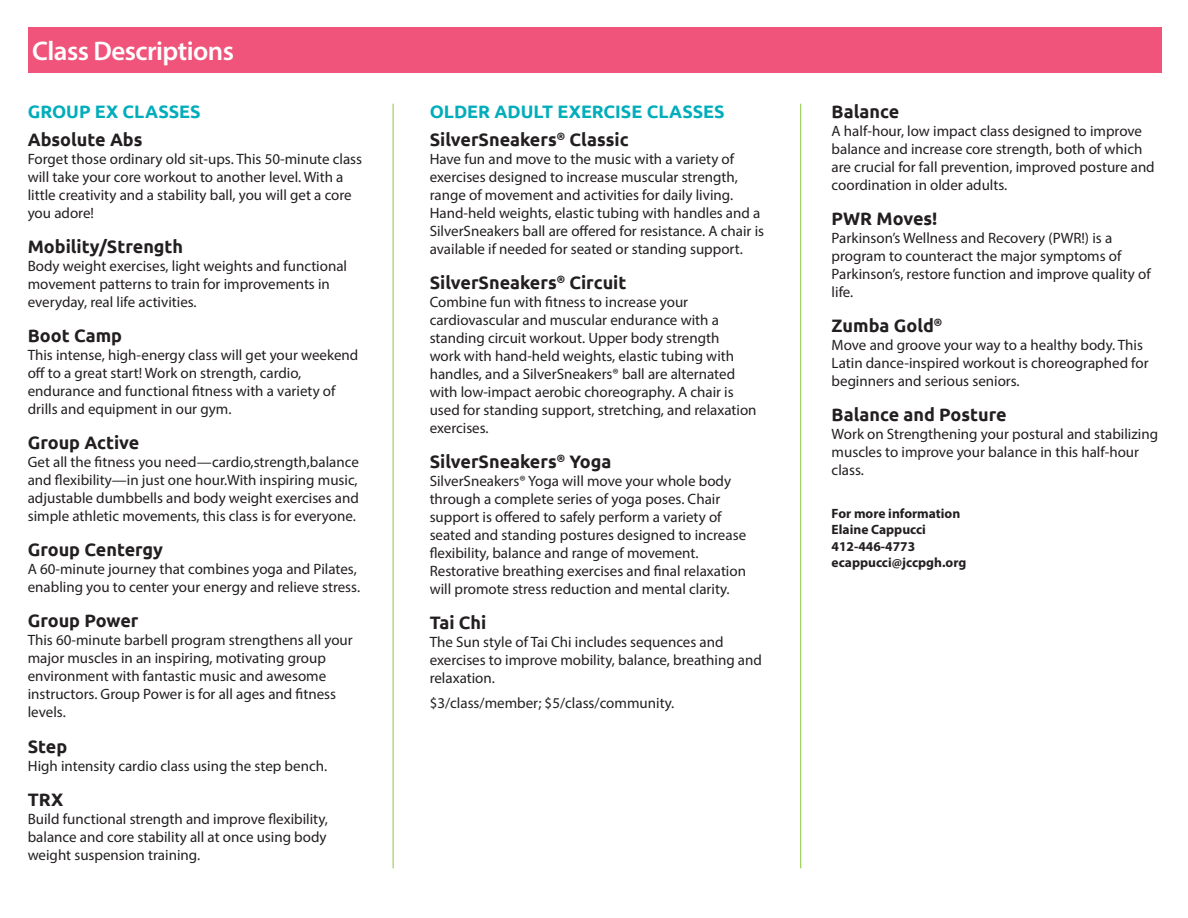
<style>
.page{position:relative;width:1188px;height:918px;background:#fff}
.page>*{position:absolute;margin:0;border:0;box-sizing:border-box;transform-origin:0 0}
.t1{font:600 27px "Myriad Pro";letter-spacing:-.02em;color:#fff}
.t2{font:700 18px "Ubuntu";color:#231f20}
.t3{font:700 18px/28.3px "Ubuntu";color:#00adbb}
.t4{font:15px/18px "Myriad Pro";color:#231f20}
.t5{font:700 13.5px/16.2px "Myriad Pro";color:#231f20}
.s1{color:#231f20}
</style>
<div class="page">
<div style="left:28px;top:27px;width:1134px;height:45px;background:#f0547b"></div>
<hr style="left:393px;top:104px;width:1px;height:764px;background:#8bc63e">
<hr style="left:800px;top:104px;width:1px;height:764px;background:#8bc63e">
<h1 class="t1" style="left:32px;top:34px;width:203px">Class Descriptions</h1>
<p class="t3" style="left:28px;top:97px;width:174px">GROUP EX CLASSES</p>
<p class="t2" style="left:28px;top:129px;width:116px">Absolute Abs</p>
<p class="t4" style="left:28px;top:150px;width:336px">Forget those ordinary old sit-ups. This 50-minute class will take your core workout to another level. With a little creativity and a stability ball, you will get a core you adore!</p>
<p class="t2" style="left:28px;top:236px;width:157px">Mobility/Strength</p>
<p class="t4" style="left:28px;top:257px;width:321px">Body weight exercises, light weights and functional movement patterns to train for improvements in everyday, real life activities.</p>
<p class="t2" style="left:28px;top:325px;width:96px">Boot Camp</p>
<p class="t4" style="left:28px;top:346px;width:332px">This intense, high-energy class will get your weekend off to a great start! Work on strength, cardio, endurance and functional fitness with a variety of drills and equipment in our gym.</p>
<p class="t2" style="left:28px;top:432px;width:113px">Group Active</p>
<p class="t4" style="left:28px;top:453px;width:333px;text-align:justify">Get all the fitness you need—cardio,strength,balance and flexibility—in just one hour.With inspiring music, adjustable dumbbells and body weight exercises and simple athletic movements, this class is for everyone.</p>
<p class="t2" style="left:28px;top:539px;width:137px">Group Centergy</p>
<p class="t4" style="left:28px;top:560px;width:334px">A 60-minute journey that combines yoga and Pilates, enabling you to center your energy and relieve stress.</p>
<p class="t2" style="left:28px;top:610px;width:112px">Group Power</p>
<p class="t4" style="left:28px;top:631px;width:327px">This 60-minute barbell program strengthens all your major muscles in an inspiring, motivating group environment with fantastic music and awesome instructors. Group Power is for all ages and fitness levels.</p>
<p class="t2" style="left:28px;top:735px;width:41px">Step</p>
<p class="t4" style="left:28px;top:756px;width:301px">High intensity cardio class using the step bench.</p>
<p class="t2" style="left:28px;top:788px;width:37px">TRX</p>
<p class="t4" style="left:28px;top:809px;width:302px;text-align:justify">Build functional strength and improve flexibility, balance and core stability all at once using body weight suspension training.</p>
<p class="t3" style="left:430px;top:97px;width:296px">OLDER ADULT EXERCISE CLASSES<br><span class="s1">SilverSneakers</span><sup>®</sup> <span class="s1">Classic</span></p>
<p class="t4" style="left:430px;top:150px;width:336px">Have fun and move to the music with a variety of exercises designed to increase muscular strength, range of movement and activities for daily living.<br>Hand-held weights, elastic tubing with handles and a SilverSneakers ball are offered for resistance. A chair is available if needed for seated or standing support.</p>
<p class="t2" style="left:430px;top:272px;width:198px">SilverSneakers<sup>®</sup> Circuit</p>
<p class="t4" style="left:430px;top:293px;width:328px">Combine fun with fitness to increase your cardiovascular and muscular endurance with a standing circuit workout. Upper body strength<br>work with hand-held weights, elastic tubing with handles, and a SilverSneakers® ball are alternated with low-impact aerobic choreography. A chair is used for standing support, stretching, and relaxation exercises.</p>
<p class="t2" style="left:430px;top:451px;width:183px">SilverSneakers<sup>®</sup> Yoga</p>
<p class="t4" style="left:430px;top:472px;width:318px">SilverSneakers® Yoga will move your whole body through a complete series of yoga poses. Chair support is offered to safely perform a variety of seated and standing postures designed to increase flexibility, balance and range of movement.<br>Restorative breathing exercises and final relaxation will promote stress reduction and mental clarity.</p>
<p class="t2" style="left:430px;top:612px;width:58px">Tai Chi</p>
<p class="t4" style="left:430px;top:633px;width:334px">The Sun style of Tai Chi includes sequences and exercises to improve mobility, balance, breathing and relaxation.</p>
<p class="t4" style="left:430px;top:694px;width:246px">$3/class/member; $5/class/community.</p>
<p class="t2" style="left:832px;top:100px;width:69px">Balance</p>
<p class="t4" style="left:832px;top:121px;width:325px">A half-hour, low impact class designed to improve balance and increase core strength, both of which are crucial for fall prevention, improved posture and coordination in older adults.</p>
<p class="t2" style="left:832px;top:207px;width:107px">PWR Moves!</p>
<p class="t4" style="left:832px;top:228px;width:321px">Parkinson’s Wellness and Recovery (PWR!) is a program to counteract the major symptoms of Parkinson’s, restore function and improve quality of life.</p>
<p class="t2" style="left:832px;top:315px;width:112px">Zumba Gold<sup>®</sup></p>
<p class="t4" style="left:832px;top:336px;width:319px">Move and groove your way to a healthy body. This<br>Latin dance-inspired workout is choreographed for beginners and serious seniors.</p>
<p class="t2" style="left:832px;top:404px;width:177px">Balance and Posture</p>
<p class="t4" style="left:832px;top:425px;width:328px">Work on Strengthening your postural and stabilizing muscles to improve your balance in this half-hour class.</p>
<p class="t5" style="left:832px;top:505px;width:136px">For more information<br>Elaine Cappucci<br>412-446-4773 ecappucci@jccpgh.org</p>
</div>
